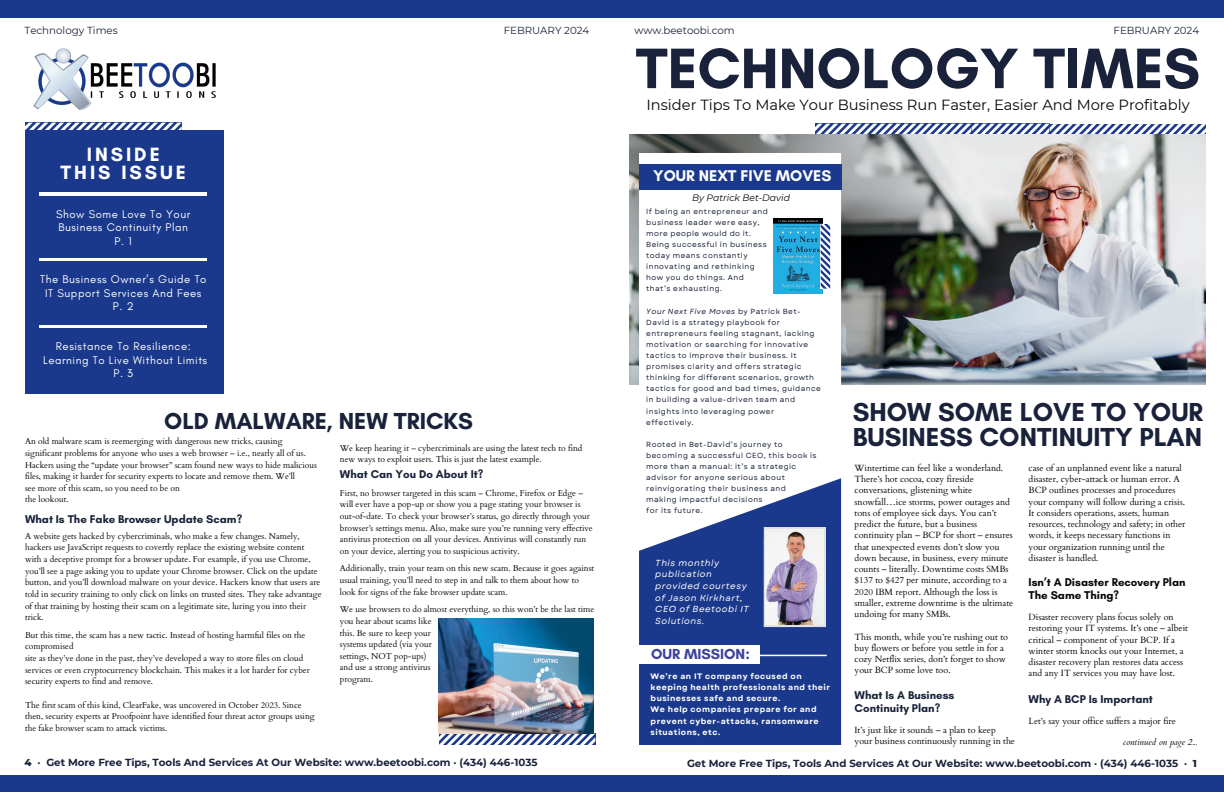
<style>
.page{position:relative;width:1224px;height:792px;background:#fff}
.page>*{position:absolute;margin:0;border:0;box-sizing:border-box;transform-origin:0 0}
.t1{font:700 58.1px "Glacial Indifference";color:#19223a}
.t2{font:700 26.5px/25.2px "Glacial Indifference";color:#19223a}
.t3{font:700 23.6px "Glacial Indifference";color:#19223a}
.t4{font:700 19.6px/18.8px "Glacial Indifference";letter-spacing:.15em;color:#fff;text-align:center}
.t5{font:700 15.8px "Glacial Indifference";color:#fff}
.t6{font:700 14.8px "Glacial Indifference";color:#3b429b}
.t7{font:14.7px "Montserrat";color:#080704}
.t8{font:700 11.5px/12.8px "Glacial Indifference";color:#19223a}
.t9{font:700 11.5px/12.8px "Glacial Indifference";color:#080704}
.t10{font:11.4px/13.5px "Glacial Indifference";letter-spacing:.05em;color:#fff;text-align:center}
.t11{font:700 10.3px "Montserrat";color:#19223a}
.t12{font:10.3px "Montserrat";color:#19223a}
.t13{font:italic 9.3px "Montserrat";color:#080704}
.t14{font:9px/11.2px "Cardo";color:#080704}
.t15{font:italic 8.9px "Cardo";color:#080704}
.t16{font:italic 8.8px/11.7px "Garet";letter-spacing:.06em;color:#fff}
.t17{font:8.5px/11.6px "Cardo";color:#080704}
.t18{font:700 8px/11.3px "Garet";letter-spacing:.06em;color:#fff}
.t19{font:7.4px/11.1px "Garet";letter-spacing:.06em;color:#19223a}
.s1{font-weight:800}
.s2{font-style:italic}
</style>
<div class="page">
<div style="left:0;top:0;width:1224px;height:18px;background:#1b398c"></div>
<div style="left:0;top:775px;width:1224px;height:17px;background:#1b398c"></div>
<svg style="left:815px;top:124px;width:391px;height:10px"></svg>
<img style="left:630px;top:134px;width:576px;height:250px">
<svg style="left:639px;top:153px;width:202px;height:231px"></svg>
<div style="left:639px;top:164px;width:202px;height:26px;background:#1b398c"></div>
<svg style="left:639px;top:478px;width:202px;height:267px;fill:#1b398c"></svg>
<hr style="left:655px;top:655px;width:172px;height:1px;background:#fff">
<div style="left:639px;top:645px;width:120px;height:19px;background:#fff"></div>
<img style="left:763px;top:528px;width:63px;height:99px">
<img style="left:766px;top:530px;width:57px;height:95px">
<svg style="left:25px;top:123px;width:157px;height:7px"></svg>
<div style="left:25px;top:130px;width:198px;height:264px;background:#1b398c"></div>
<hr style="left:40px;top:193px;width:167px;height:2px;background:#fff">
<hr style="left:39px;top:259px;width:167px;height:2px;background:#fff">
<hr style="left:39px;top:326px;width:168px;height:2px;background:#fff">
<img style="left:774px;top:219px;width:48px;height:74px">
<svg style="left:821px;top:224px;width:9px;height:65px"></svg>
<svg style="left:439px;top:734px;width:156px;height:11px"></svg>
<img style="left:439px;top:619px;width:155px;height:115px">
<img style="left:33px;top:48px;width:183px;height:62px">
<p class="t12" style="left:25px;top:23px;width:95px">Technology Times</p>
<h3 class="t4" style="left:61px;top:144px;width:127px">INSIDE<br>THIS ISSUE</h3>
<h3 class="t10" style="left:56px;top:207px;width:136px">Show Some Love To Your<br>Business Continuity Plan<br>P. 1</h3>
<h3 class="t10" style="left:40px;top:273px;width:168px">The Business Owner’s Guide To<br>IT Support Services And Fees<br>P. 2</h3>
<h3 class="t10" style="left:43px;top:340px;width:166px">Resistance To Resilience:<br>Learning To Live Without Limits<br>P. 3</h3>
<p class="t12" style="left:504px;top:23px;width:87px">FEBRUARY 2024</p>
<h3 class="t3" style="left:164px;top:406px;width:310px">OLD MALWARE, NEW TRICKS</h3>
<p class="t17" style="left:340px;top:442px;width:244px">We keep hearing it – cybercriminals are using the latest tech to find new ways to exploit users. This is just the latest example.</p>
<h3 class="t8" style="left:340px;top:467px;width:145px">What Can You Do About It?</h3>
<p class="t17" style="left:340px;top:487px;width:254px">First, no browser targeted in this scam – Chrome, Firefox or Edge – will ever have a pop-up or show you a page stating your browser is out-of-date. To check your browser’s status, go directly through your browser’s settings menu. Also, make sure you’re running very effective antivirus protection on all your devices. Antivirus will constantly run on your device, alerting you to suspicious activity.</p>
<p class="t17" style="left:340px;top:562px;width:256px">Additionally, train your team on this new scam. Because it goes against usual training, you’ll need to step in and talk to them about how to look for signs of the fake browser update scam.</p>
<p class="t17" style="left:340px;top:603px;width:256px">We use browsers to do almost everything, so this won’t be the last time you hear about scams like<br>this. Be sure to keep your<br>systems updated (via your<br>settings, NOT pop-ups)<br>and use a strong antivirus<br>program.</p>
<p class="t17" style="left:25px;top:435px;width:293px">An old malware scam is reemerging with dangerous new tricks, causing significant problems for anyone who uses a web browser – i.e., nearly all of us.<br>Hackers using the “update your browser” scam found new ways to hide malicious files, making it harder for security experts to locate and remove them. We’ll<br>see more of this scam, so you need to be on<br>the lookout.</p>
<h3 class="t8" style="left:25px;top:512px;width:219px">What Is The Fake Browser Update Scam?</h3>
<p class="t17" style="left:25px;top:530px;width:298px">A website gets hacked by cybercriminals, who make a few changes. Namely, hackers use JavaScript requests to covertly replace the existing website content with a deceptive prompt for a browser update. For example, if you use Chrome, you’ll see a page asking you to update your Chrome browser. Click on the update button, and you’ll download malware on your device. Hackers know that users are told in security training to only click on links on trusted sites. They take advantage of that training by hosting their scam on a legitimate site, luring you into their trick.</p>
<p class="t17" style="left:25px;top:629px;width:286px">But this time, the scam has a new tactic. Instead of hosting harmful files on the compromised<br>site as they’ve done in the past, they’ve developed a way to store files on cloud services or even cryptocurrency blockchain. This makes it a lot harder for cyber security experts to find and remove.</p>
<p class="t17" style="left:25px;top:698px;width:291px">The first scam of this kind, ClearFake, was uncovered in October 2023. Since then, security experts at Proofpoint have identified four threat actor groups using the fake browser scam to attack victims.</p>
<p class="t11" style="left:24px;top:755px;width:515px"><span class="s1">4</span> · Get More Free Tips, Tools And Services At Our Website: www.beetoobi.com · (434) 446-1035</p>
<p class="t12" style="left:634px;top:23px;width:102px">www.beetoobi.com</p>
<p class="t12" style="left:1114px;top:23px;width:87px">FEBRUARY 2024</p>
<h1 class="t1" style="left:636px;top:32px;width:566px">TECHNOLOGY TIMES</h1>
<h3 class="t7" style="left:646px;top:95px;width:545px">Insider Tips To Make Your Business Run Faster, Easier And More Profitably</h3>
<h3 class="t5" style="left:653px;top:166px;width:180px">YOUR NEXT FIVE MOVES</h3>
<p class="t13" style="left:692px;top:191px;width:99px">By Patrick Bet-David</p>
<p class="t19" style="left:646px;top:206px;width:123px">If being an entrepreneur and business leader were easy, more people would do it.<br>Being successful in business today means constantly innovating and rethinking how you do things. And that’s exhausting.</p>
<p class="t19" style="left:646px;top:306px;width:176px"><span class="s2">Your Next Five Moves</span> by Patrick Bet-David is a strategy playbook for entrepreneurs feeling stagnant, lacking motivation or searching for innovative tactics to improve their business. It promises clarity and offers strategic thinking for different scenarios, growth tactics for good and bad times, guidance in building a value-driven team and insights into leveraging power effectively.</p>
<p class="t19" style="left:646px;top:439px;width:172px">Rooted in Bet-David’s journey to becoming a successful CEO, this book is more than a manual: it’s a strategic advisor for anyone serious about reinvigorating their business and making impactful decisions<br>for its future.</p>
<p class="t16" style="left:655px;top:557px;width:95px">This monthly publication provided courtesy of Jason Kirkhart,<br>CEO of Beetoobi IT<br>Solutions.</p>
<h3 class="t6" style="left:651px;top:645px;width:100px">OUR MISSION:</h3>
<p class="t18" style="left:651px;top:670px;width:181px">We’re an IT company focused on keeping health professionals and their businesses safe and secure.<br>We help companies prepare for and prevent cyber-attacks, ransomware situations, etc.</p>
<h2 class="t2" style="left:853px;top:399px;width:352px">SHOW SOME LOVE TO YOUR<br>BUSINESS CONTINUITY PLAN</h2>
<p class="t14" style="left:855px;top:462px;width:160px">Wintertime can feel like a wonderland.<br>There’s hot cocoa, cozy fireside conversations, glistening white snowfall…ice storms, power outages and tons of employee sick days. You can’t predict the future, but a business continuity plan – BCP for short – ensures that unexpected events don’t slow you down because, in business, every minute counts – literally. Downtime costs SMBs $137 to $427 per minute, according to a 2020 IBM report. Although the loss is smaller, extreme downtime is the ultimate undoing for many SMBs.</p>
<p class="t14" style="left:855px;top:630px;width:155px">This month, while you’re rushing out to buy flowers or before you settle in for a cozy Netflix series, don’t forget to show your BCP some love too.</p>
<h3 class="t8" style="left:855px;top:688px;width:101px">What Is A Business<br>Continuity Plan?</h3>
<p class="t14" style="left:855px;top:723px;width:162px">It’s just like it sounds – a plan to keep your business continuously running in the</p>
<p class="t14" style="left:1029px;top:462px;width:159px">case of an unplanned event like a natural disaster, cyber-attack or human error. A BCP outlines processes and procedures your company will follow during a crisis.<br>It considers operations, assets, human resources, technology and safety; in other words, it keeps necessary functions in your organization running until the disaster is handled.</p>
<h3 class="t9" style="left:1029px;top:576px;width:158px">Isn’t A Disaster Recovery Plan<br>The Same Thing?</h3>
<p class="t14" style="left:1029px;top:611px;width:161px">Disaster recovery plans focus solely on restoring your IT systems. It’s one – albeit critical – component of your BCP. If a winter storm knocks out your Internet, a disaster recovery plan restores data access and any IT services you may have lost.</p>
<h3 class="t8" style="left:1029px;top:692px;width:126px">Why A BCP Is Important</h3>
<p class="t14" style="left:1029px;top:715px;width:149px">Let’s say your office suffers a major fire</p>
<p class="t15" style="left:1123px;top:736px;width:75px">continued on page 2...</p>
<p class="t11" style="left:687px;top:756px;width:512px">Get More Free Tips, Tools And Services At Our Website: www.beetoobi.com · (434) 446-1035 · <span class="s1">1</span></p>
</div>
